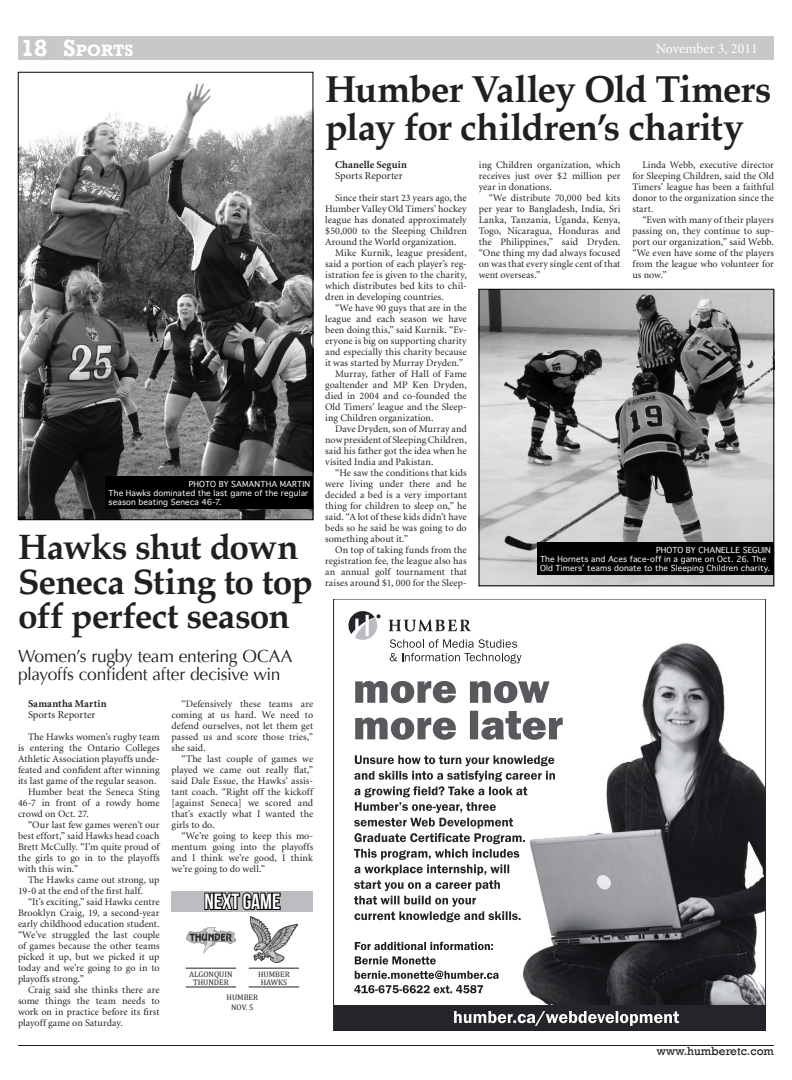
<style>
.page{position:relative;width:792px;height:1080px;background:#fff}
.page>*{position:absolute;margin:0;border:0;box-sizing:border-box;transform-origin:0 0}
.ETCBody{font:700 37.4px/38px "Palatino";letter-spacing:-.025em;color:#231f20}
.ETCBody-2{font:700 35.2px/34.5px "Palatino";letter-spacing:-.025em;color:#231f20}
.t1{font:700 24px "Rockwell";color:#fff}
.Body{font:22px "Bebas Neue";color:#fff}
.Deck{font:17.5px/18px "Optima";letter-spacing:-.015em;color:#231f20}
.t2{font:700 16.8px "Rockwell";color:#fff}
.t3{font:14px "Minion Pro";color:#fff}
.t4{font:12px "Rockwell";color:#231f20}
.ETCBody-3{font:700 10.5px "Minion";letter-spacing:.02em;color:#231f20}
.ETCBody-4{font:10.5px "Minion";letter-spacing:.005em;color:#231f20}
.ETCBody-5{font:10px/11px "Minion";letter-spacing:.005em;color:#231f20;text-align:justify}
.Cutlines_PhotoCredit{font:8px/9px "Thonburi";letter-spacing:.015em;color:#fff}
.t5{font:8px/8px "Cambria";color:#231f20;text-align:center}
.s1{font-size:24px}
</style>
<div class="page">
<hr style="left:18px;top:1045px;width:756px;height:1px;background:#231f20">
<div style="left:18px;top:36px;width:756px;height:24px;background:#c7c8ca"></div>
<svg style="left:334px;top:599px;width:432px;height:432px"></svg>
<img style="left:481px;top:291px;width:291px;height:293px">
<div style="left:479px;top:289px;width:295px;height:297px;border:1px solid #000"></div>
<img style="left:20px;top:83px;width:291px;height:435px">
<div style="left:18px;top:72px;width:295px;height:448px;border:1px solid #000"></div>
<div style="left:172px;top:891px;width:141px;height:21px;background:#bcbdc0"></div>
<img style="left:187px;top:927px;width:49px;height:26px">
<hr style="left:249px;top:987px;width:50px;height:1px;background:#231f20">
<hr style="left:249px;top:968px;width:50px;height:1px;background:#231f20">
<hr style="left:186px;top:987px;width:50px;height:1px;background:#231f20">
<hr style="left:186px;top:968px;width:50px;height:1px;background:#231f20">
<svg style="left:204px;top:892px;width:77px;height:26px"></svg>
<img style="left:251px;top:917px;width:47px;height:45px">
<div style="left:537px;top:542px;width:237px;height:33px;background:#000"></div>
<div style="left:106px;top:476px;width:207px;height:33px;background:#000"></div>
<p class="t1" style="left:21px;top:34px;width:28px">18</p>
<p class="t2" style="left:63px;top:40px;width:71px"><span class="s1">S</span>PORTS</p>
<p class="t3" style="left:656px;top:39px;width:104px">November 3, 2011</p>
<p class="Cutlines_PhotoCredit" style="left:189px;top:479px;width:123px">PHOTO BY SAMANTHA MARTIN</p>
<p class="Cutlines_PhotoCredit" style="left:109px;top:488px;width:201px">The Hawks dominated the last game of the regular season beating Seneca 46-7.</p>
<p class="ETCBody-2" style="left:18px;top:529px;width:296px">Hawks shut down<br>Seneca Sting to top off perfect season</p>
<p class="Deck" style="left:18px;top:647px;width:276px">Women’s rugby team entering OCAA playoffs confident after decisive win</p>
<p class="ETCBody-3" style="left:28px;top:698px;width:80px">Samantha Martin</p>
<p class="ETCBody-4" style="left:28px;top:709px;width:69px">Sports Reporter</p>
<p class="ETCBody-5" style="left:18px;top:732px;width:143px;text-indent:10px">The Hawks women’s rugby team is entering the Ontario Colleges Athletic Association playoffs unde&shy;feated and confident after winning its last game of the regular season.</p>
<p class="ETCBody-5" style="left:18px;top:787px;width:143px;text-indent:10px">Humber beat the Seneca Sting 46-7 in front of a rowdy home crowd on Oct. 27.</p>
<p class="ETCBody-5" style="left:18px;top:820px;width:143px;text-indent:10px">“Our last few games weren’t our best effort,” said Hawks head coach Brett McCully. “I’m quite proud of the girls to go in to the playoffs with this win.”</p>
<p class="ETCBody-5" style="left:18px;top:875px;width:143px;text-indent:10px">The Hawks came out strong, up<br>19-0 at the end of the first half.</p>
<p class="ETCBody-5" style="left:18px;top:897px;width:143px;text-indent:10px">“It’s exciting,” said Hawks centre Brooklyn Craig, 19, a second-year early childhood education student. “We’ve struggled the last couple of games because the other teams picked it up, but we picked it up today and we’re going to go in to playoffs strong.”</p>
<p class="ETCBody-5" style="left:18px;top:985px;width:143px;text-indent:10px">Craig said she thinks there are some things the team needs to work on in practice before its first playoff game on Saturday.</p>
<p class="ETCBody-5" style="left:172px;top:699px;width:143px;text-indent:10px">“Defensively these teams are coming at us hard. We need to defend ourselves, not let them get passed us and score those tries,” she said.</p>
<p class="ETCBody-5" style="left:172px;top:754px;width:143px;text-indent:10px">“The last couple of games we played we came out really flat,” said Dale Essue, the Hawks’ assis&shy;tant coach. “Right off the kickoff [against Seneca] we scored and that’s exactly what I wanted the girls to do.</p>
<p class="ETCBody-5" style="left:172px;top:831px;width:143px;text-indent:10px">“We’re going to keep this mo&shy;mentum going into the playoffs and I think we’re good, I think we’re going to do well.”</p>
<p class="Body" style="left:205px;top:889px;width:77px">NEXT GAME</p>
<p class="t5" style="left:189px;top:970px;width:45px">ALGONQUIN<br>THUNDER</p>
<p class="t5" style="left:227px;top:994px;width:33px">HUMBER</p>
<p class="t5" style="left:231px;top:1004px;width:24px">NOV. 5</p>
<p class="t5" style="left:258px;top:970px;width:33px">HUMBER<br>HAWKS</p>
<p class="ETCBody" style="left:325px;top:69px;width:448px">Humber Valley Old Timers play for children’s charity</p>
<p class="ETCBody-3" style="left:335px;top:159px;width:73px">Chanelle Seguin</p>
<p class="ETCBody-4" style="left:335px;top:170px;width:69px">Sports Reporter</p>
<p class="ETCBody-5" style="left:325px;top:193px;width:143px;text-indent:10px">Since their start 23 years ago, the Humber Valley Old Timers’ hockey league has donated approximately $50,000 to the Sleeping Children Around the World organization.</p>
<p class="ETCBody-5" style="left:325px;top:248px;width:143px;text-indent:10px">Mike Kurnik, league president, said a portion of each player’s reg&shy;istration fee is given to the charity, which distributes bed kits to chil&shy;dren in developing countries.</p>
<p class="ETCBody-5" style="left:325px;top:303px;width:143px;text-indent:10px">“We have 90 guys that are in the league and each season we have been doing this,” said Kurnik. “Ev&shy;eryone is big on supporting charity and especially this charity because it was started by Murray Dryden.”</p>
<p class="ETCBody-5" style="left:325px;top:369px;width:143px;text-indent:10px">Murray, father of Hall of Fame goaltender and MP Ken Dryden, died in 2004 and co-founded the Old Timers’ league and the Sleep&shy;ing Children organization.</p>
<p class="ETCBody-5" style="left:325px;top:424px;width:143px;text-indent:10px">Dave Dryden, son of Murray and now president of Sleeping Children, said his father got the idea when he visited India and Pakistan.</p>
<p class="ETCBody-5" style="left:325px;top:468px;width:143px;text-indent:10px">“He saw the conditions that kids were living under there and he decided a bed is a very important thing for children to sleep on,” he said. “A lot of these kids didn’t have beds so he said he was going to do something about it.”</p>
<p class="ETCBody-5" style="left:325px;top:545px;width:143px;text-indent:10px">On top of taking funds from the registration fee, the league also has an annual golf tournament that raises around $1, 000 for the Sleep-</p>
<p class="ETCBody-5" style="left:479px;top:160px;width:143px">ing Children organization, which receives just over $2 million per year in donations.</p>
<p class="ETCBody-5" style="left:479px;top:193px;width:143px;text-indent:10px">“We distribute 70,000 bed kits per year to Bangladesh, India, Sri Lanka, Tanzania, Uganda, Kenya, Togo, Nicaragua, Honduras and the Philippines,” said Dryden. “One thing my dad always focused on was that every single cent of that went overseas.”</p>
<p class="ETCBody-5" style="left:632px;top:160px;width:143px;text-indent:10px">Linda Webb, executive director for Sleeping Children, said the Old Timers’ league has been a faithful donor to the organization since the start.</p>
<p class="ETCBody-5" style="left:632px;top:215px;width:143px;text-indent:10px">“Even with many of their players passing on, they continue to sup&shy;port our organization,” said Webb. “We even have some of the players from the league who volunteer for us now.”</p>
<p class="Cutlines_PhotoCredit" style="left:656px;top:545px;width:116px">PHOTO BY CHANELLE SEGUIN</p>
<p class="Cutlines_PhotoCredit" style="left:540px;top:554px;width:232px">The Hornets and Aces face-off in a game on Oct. 26. The<br>Old Timers’ teams donate to the Sleeping Children charity.</p>
<p class="t4" style="left:657px;top:1044px;width:119px">www.humberetc.com</p>
</div>
